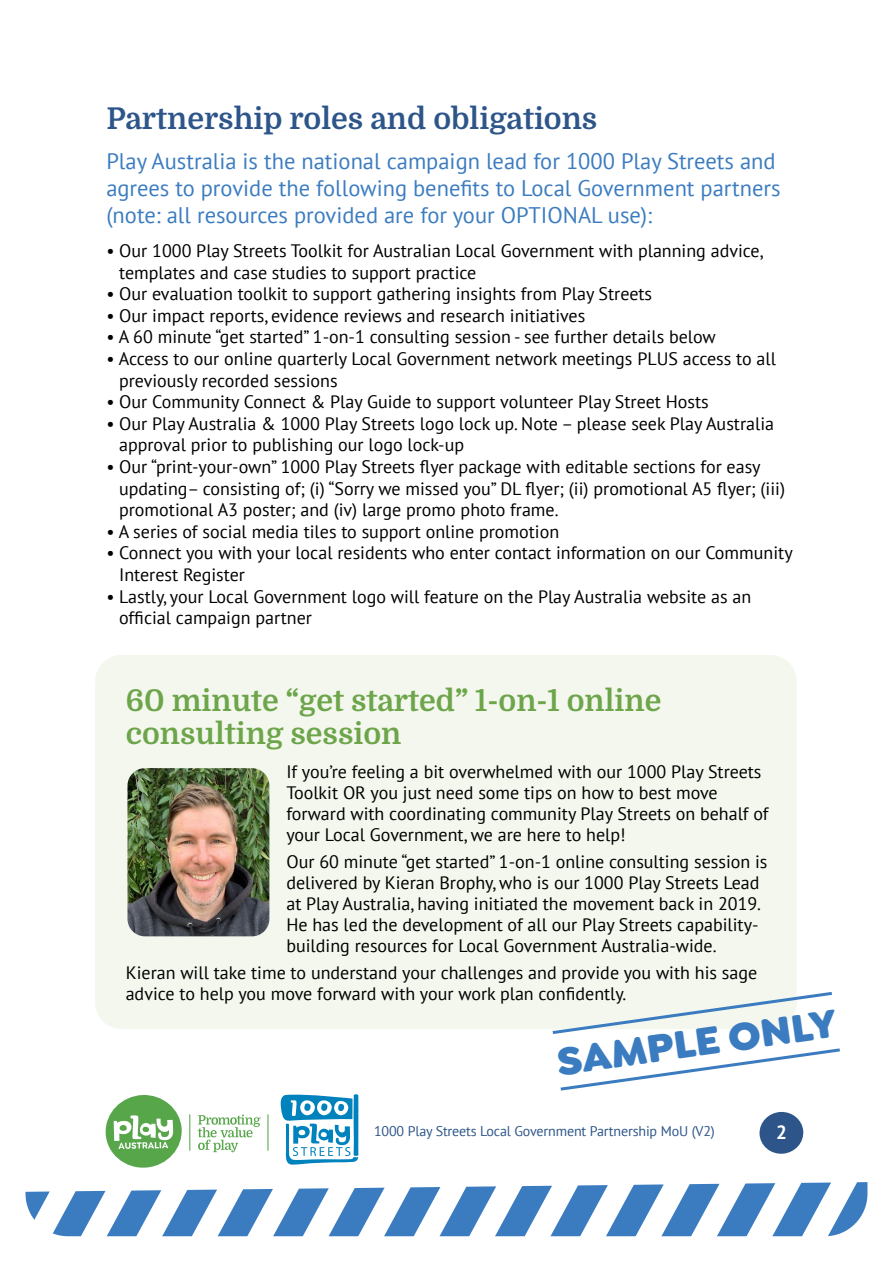
<style>
.page{position:relative;width:893px;height:1263px;background:#fff}
.page>*{position:absolute;margin:0;border:0;box-sizing:border-box;transform-origin:0 0}
.t1{font:900 41.7px "Goldplay";color:#3b7cc0}
.t2{font:700 30px/33px "Domine";color:#6da54a}
.t3{font:700 30px "Domine";color:#2d5589}
.t4{font:22.5px/27px "PT Sans";color:#3b7cc0}
.t5{font:700 19.05px "PT Sans";color:#fff}
.t6{font:18px/21px "PT Sans";color:#000}
.t7{font:14.1px "PT Sans";letter-spacing:-.01em;color:#2d5589}
</style>
<div class="page">
<svg style="left:26px;top:1182px;width:841px;height:54px"></svg>
<div style="left:95px;top:655px;width:702px;height:374px;background:#f4f7ee;border-radius:27px"></div>
<svg style="left:759px;top:1111px;width:45px;height:43px"></svg>
<svg style="left:280px;top:1094px;width:78px;height:71px"></svg>
<svg style="left:105px;top:1095px;width:77px;height:73px"></svg>
<svg style="left:198px;top:1114px;width:62px;height:38px"></svg>
<hr style="left:189px;top:1115px;width:1px;height:35px;background:#57a84d">
<hr style="left:267px;top:1115px;width:1px;height:35px;background:#57a84d">
<svg style="left:552px;top:992px;width:280px;height:42px"></svg>
<svg style="left:560px;top:1048px;width:280px;height:43px"></svg>
<img style="left:127px;top:768px;width:142px;height:168px">
<h2 class="t3" style="left:106px;top:102px;width:493px">Partnership roles and obligations</h2>
<p class="t4" style="left:106px;top:147px;width:676px">Play Australia is the national campaign lead for 1000 Play Streets and agrees to provide the following benefits to Local Government partners (note: all resources provided are for your OPTIONAL use):</p>
<p class="t6" style="left:119px;top:239px;width:646px;line-height:21.6px;text-indent:-13px">• Our 1000 Play Streets Toolkit for Australian Local Government with planning advice, templates and case studies to support practice</p>
<p class="t6" style="left:106px;top:283px;width:547px">• Our evaluation toolkit to support gathering insights from Play Streets</p>
<p class="t6" style="left:106px;top:304px;width:480px">• Our impact reports, evidence reviews and research initiatives</p>
<p class="t6" style="left:106px;top:326px;width:611px">• A 60 minute “get started” 1-on-1 consulting session - see further details below</p>
<p class="t6" style="left:119px;top:347px;width:658px;line-height:21.6px;text-indent:-13px">• Access to our online quarterly Local Government network meetings PLUS access to all previously recorded sessions</p>
<p class="t6" style="left:106px;top:391px;width:604px">• Our Community Connect &amp; Play Guide to support volunteer Play Street Hosts</p>
<p class="t6" style="left:119px;top:412px;width:656px;line-height:21.6px;text-indent:-13px">• Our Play Australia &amp; 1000 Play Streets logo lock up. Note – please seek Play Australia approval prior to publishing our logo lock-up</p>
<p class="t6" style="left:119px;top:455px;width:667px;line-height:21.6px;text-indent:-13px">• Our “print-your-own” 1000 Play Streets flyer package with editable sections for easy updating– consisting of; (i) “Sorry we missed you” DL flyer; (ii) promotional A5 flyer; (iii) promotional A3 poster; and (iv) large promo photo frame.</p>
<p class="t6" style="left:106px;top:520px;width:454px">• A series of social media tiles to support online promotion</p>
<p class="t6" style="left:119px;top:542px;width:675px;line-height:21.6px;text-indent:-13px">• Connect you with your local residents who enter contact information on our Community<br>Interest Register</p>
<p class="t6" style="left:119px;top:585px;width:634px;line-height:21.6px;text-indent:-13px">• Lastly, your Local Government logo will feature on the Play Australia website as an official campaign partner</p>
<h2 class="t2" style="left:126px;top:684px;width:537px">60 minute “get started” 1-on-1 online consulting session</h2>
<p class="t6" style="left:286px;top:760px;width:484px">If you’re feeling a bit overwhelmed with our 1000 Play Streets Toolkit OR you just need some tips on how to best move forward with coordinating community Play Streets on behalf of your Local Government, we are here to help!</p>
<p class="t6" style="left:286px;top:851px;width:483px">Our 60 minute “get started” 1-on-1 online consulting session is delivered by Kieran Brophy, who is our 1000 Play Streets Lead at Play Australia, having initiated the movement back in 2019.<br>He has led the development of all our Play Streets capability&shy;building resources for Local Government Australia-wide.</p>
<p class="t6" style="left:126px;top:962px;width:633px">Kieran will take time to understand your challenges and provide you with his sage advice to help you move forward with your work plan confidently.</p>
<h1 class="t1" style="left:553px;top:1034px;width:284px;rotate:-8deg">SAMPLE ONLY</h1>
<p class="t7" style="left:374px;top:1122px;width:342px">1000 Play Streets Local Government Partnership MoU (V2)</p>
<p class="t5" style="left:776px;top:1119px;width:12px">2</p>
</div>
